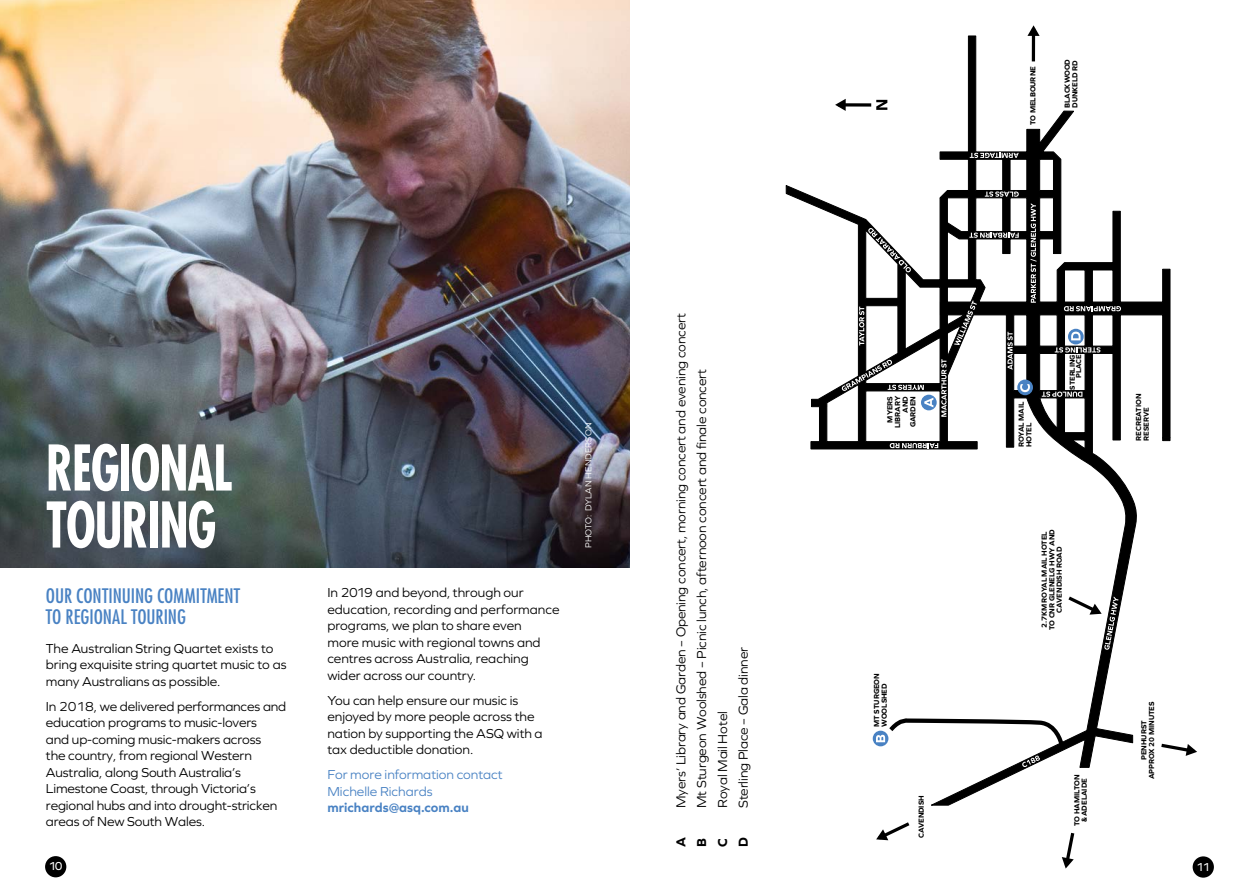
<style>
.page{position:relative;width:1259px;height:893px;background:#fff}
.page>*{position:absolute;margin:0;border:0;box-sizing:border-box;transform-origin:0 0}
.t1{font:700 condensed 61.2px/57px "Futura Std";letter-spacing:-.02em;color:#fff;scale:.83 1}
.t2{font:condensed 19.5px/21px "Futura Std";color:#4982c3}
.t3{font:13.5px/16.5px "Graphie";letter-spacing:-.01em;color:#000}
.t4{font:13.5px/16.5px "Graphie";color:#4982c3}
.t5{font:700 13.5px "Graphie";letter-spacing:.005em;color:#4982c3}
.t6{font:700 13.5px "Graphie";color:#000}
.t7{font:12px "Graphie";color:#fff}
.t8{font:9px "Graphie";letter-spacing:.01em;color:#fff}
.t9{font:700 7.65px/7.6px "Graphie";letter-spacing:-.01em;color:#000}
.t10{font:700 7.5px/6.4px "Graphie";letter-spacing:-.01em;color:#000;text-align:right}
</style>
<div class="page">
<div style="left:1192px;top:856px;width:22px;height:22px;background:#000;border-radius:50%"></div>
<svg style="left:786px;top:35px;width:384px;height:771px"></svg>
<div style="left:1017px;top:380px;width:16px;height:15px;background:#4982c3;border-radius:50%"></div>
<svg style="left:1020px;top:384px;width:10px;height:8px"></svg>
<svg style="left:1068px;top:329px;width:15px;height:15px"></svg>
<svg style="left:1161px;top:744px;width:36px;height:12px"></svg>
<svg style="left:1061px;top:833px;width:13px;height:35px"></svg>
<svg style="left:1162px;top:437px;width:8px;height:4px"></svg>
<svg style="left:1027px;top:25px;width:12px;height:11px"></svg>
<svg style="left:1031px;top:29px;width:4px;height:32px"></svg>
<svg style="left:835px;top:99px;width:10px;height:12px"></svg>
<svg style="left:838px;top:103px;width:33px;height:4px"></svg>
<svg style="left:876px;top:822px;width:33px;height:18px"></svg>
<svg style="left:876px;top:100px;width:11px;height:10px"></svg>
<svg style="left:1022px;top:755px;width:18px;height:12px"></svg>
<svg style="left:1068px;top:596px;width:50px;height:54px"></svg>
<svg style="left:859px;top:307px;width:5px;height:38px"></svg>
<svg style="left:868px;top:228px;width:43px;height:45px"></svg>
<svg style="left:1064px;top:306px;width:57px;height:5px"></svg>
<svg style="left:841px;top:359px;width:83px;height:32px"></svg>
<svg style="left:941px;top:359px;width:5px;height:58px"></svg>
<svg style="left:954px;top:300px;width:23px;height:45px"></svg>
<svg style="left:1030px;top:203px;width:6px;height:100px"></svg>
<svg style="left:1041px;top:392px;width:41px;height:5px"></svg>
<svg style="left:1054px;top:347px;width:46px;height:6px"></svg>
<svg style="left:1007px;top:332px;width:5px;height:38px"></svg>
<svg style="left:889px;top:443px;width:49px;height:5px"></svg>
<svg style="left:985px;top:192px;width:33px;height:5px"></svg>
<svg style="left:969px;top:233px;width:49px;height:5px"></svg>
<svg style="left:969px;top:153px;width:49px;height:5px"></svg>
<svg style="left:876px;top:717px;width:189px;height:30px"></svg>
<svg style="left:1071px;top:332px;width:9px;height:8px"></svg>
<div style="left:45px;top:856px;width:21px;height:21px;background:#000;border-radius:50%"></div>
<img style="left:0;top:0;width:629px;height:567px">
<h1 class="t1" style="left:46px;top:440px;width:226px">REGIONAL<br>TOURING</h1>
<h2 class="t2" style="left:46px;top:585px;width:196px">OUR CONTINUING COMMITMENT<br>TO REGIONAL TOURING</h2>
<p class="t3" style="left:46px;top:640px;width:242px">The Australian String Quartet exists to bring exquisite string quartet music to as many Australians as possible.</p>
<p class="t3" style="left:46px;top:698px;width:242px">In 2018, we delivered performances and education programs to music-lovers<br>and up-coming music-makers across<br>the country, from regional Western Australia, along South Australia’s Limestone Coast, through Victoria’s regional hubs and into drought-stricken areas of New South Wales.</p>
<p class="t7" style="left:49px;top:859px;width:16px">10</p>
<p class="t3" style="left:327px;top:584px;width:234px">In 2019 and beyond, through our education, recording and performance programs, we plan to share even<br>more music with regional towns and centres across Australia, reaching wider across our country.</p>
<p class="t3" style="left:327px;top:692px;width:217px">You can help ensure our music is enjoyed by more people across the nation by supporting the ASQ with a tax deductible donation.</p>
<p class="t4" style="left:327px;top:766px;width:177px">For more information contact<br>Michelle Richards</p>
<p class="t5" style="left:327px;top:800px;width:143px">mrichards@asq.com.au</p>
<p class="t8" style="left:583px;top:548px;width:127px;rotate:-90deg">PHOTO: DYLAN HENDERSON</p>
<p class="t3" style="left:672px;top:808px;width:496px;rotate:-90deg">Myers’ Library and Garden – Opening concert, morning concert and evening concert</p>
<p class="t3" style="left:693px;top:808px;width:441px;rotate:-90deg">Mt Sturgeon Woolshed – Picnic lunch, afternoon concert and finale concert</p>
<p class="t3" style="left:714px;top:808px;width:98px;rotate:-90deg">Royal Mail Hotel</p>
<p class="t3" style="left:735px;top:808px;width:163px;rotate:-90deg">Sterling Place – Gala dinner</p>
<p class="t6" style="left:673px;top:847px;width:11px;rotate:-90deg">A</p>
<p class="t6" style="left:694px;top:847px;width:10px;rotate:-90deg">B</p>
<p class="t6" style="left:714px;top:847px;width:10px;rotate:-90deg">C</p>
<p class="t6" style="left:735px;top:847px;width:11px;rotate:-90deg">D</p>
<p class="t9" style="left:886px;top:428px;width:33px;text-align:right;rotate:-90deg">MYERS<br>LIBRARY<br>AND<br>GARDEN</p>
<p class="t9" style="left:872px;top:727px;width:55px;rotate:-90deg">MT STURGEON<br>WOOLSHED</p>
<p class="t9" style="left:917px;top:838px;width:44px;rotate:-90deg">CAVENDISH</p>
<p class="t9" style="left:1029px;top:125px;width:60px;rotate:-90deg">TO MELBOURNE</p>
<p class="t9" style="left:1063px;top:108px;width:50px;rotate:-90deg">BLACKWOOD<br>DUNKELD RD</p>
<p class="t9" style="left:1017px;top:447px;width:47px;rotate:-90deg">ROYAL MAIL<br>HOTEL</p>
<p class="t10" style="left:1068px;top:390px;width:37px;rotate:-90deg">STERLING<br>PLACE</p>
<p class="t9" style="left:1040px;top:630px;width:102px;text-align:center;rotate:-90deg">2.7KM ROYAL MAIL HOTEL<br>TO CNR GLENELG HWY AND<br>CAVENDISH ROAD</p>
<p class="t9" style="left:1072px;top:826px;width:53px;text-align:center;rotate:-90deg">TO HAMILTON &amp; ADELAIDE</p>
<p class="t9" style="left:1134px;top:441px;width:48px;rotate:-90deg">RECREATION<br>RESERVE</p>
<p class="t9" style="left:1139px;top:779px;width:79px;text-align:center;rotate:-90deg">PENHURST<br>APPROX 20 MINUTES</p>
<p class="t7" style="left:1196px;top:860px;width:16px">11</p>
</div>
